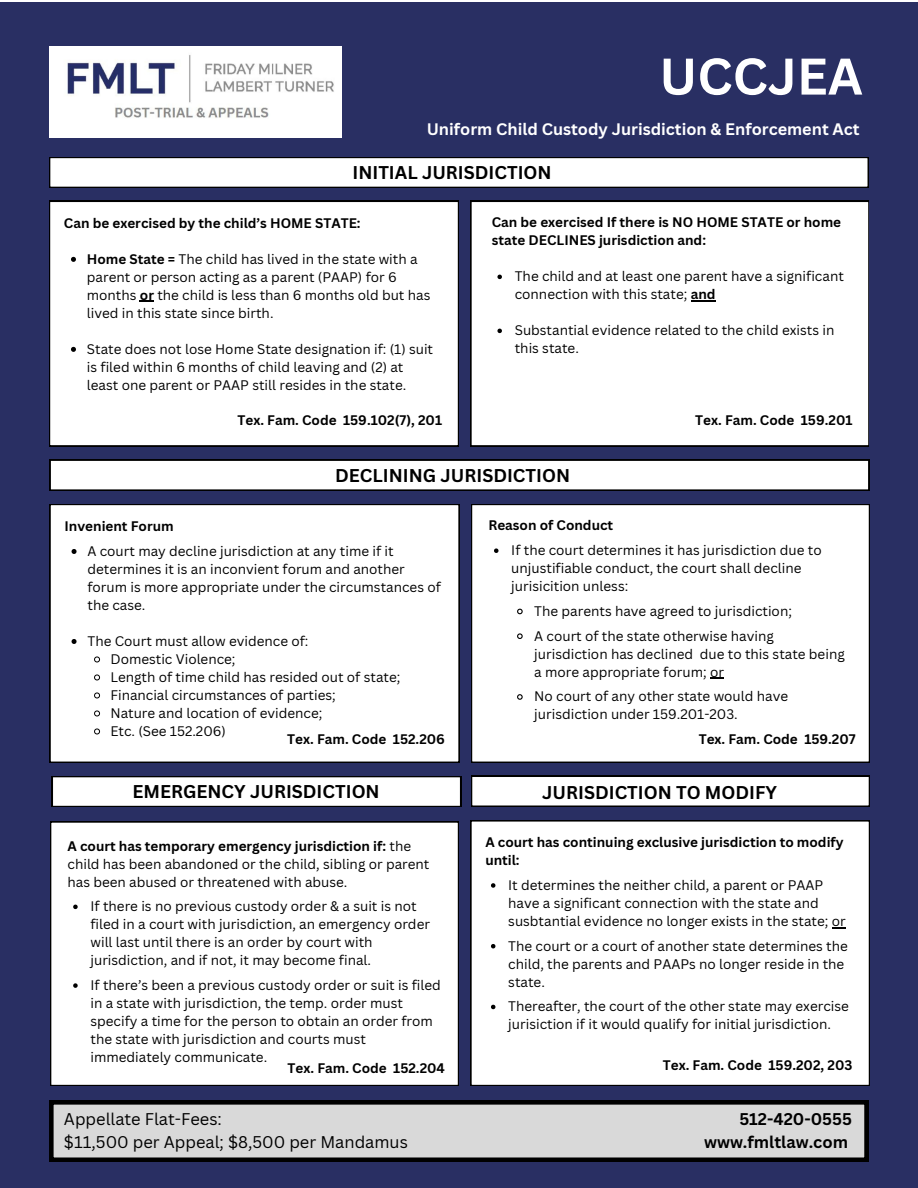
<style>
.page{position:relative;width:918px;height:1188px;background:#fff}
.page>*{position:absolute;margin:0;border:0;box-sizing:border-box;transform-origin:0 0}
.t1{font:700 50.4px "Canva Sans";color:#fff}
.t2{font:700 18px "Canva Sans";color:#000}
.t3{font:16.5px/22.5px "Canva Sans";color:#000}
.t4{font:700 16.5px/22.5px "Canva Sans";color:#000;text-align:right}
.t5{font:700 16.2px "Canva Sans";color:#fff}
.t6{font:13.5px/18px "Canva Sans";color:#000}
.t7{font:700 13.5px/18px "Canva Sans";color:#000}
.s1{font-weight:700}
</style>
<div class="page">
<div style="left:0;top:3px;width:917px;height:1185px;background:#292f63"></div>
<img style="left:49px;top:47px;width:293px;height:91px">
<div style="left:49px;top:157px;width:820px;height:31px;background:#000"></div>
<svg style="left:50px;top:158px;width:818px;height:29px;background:#fafafa"></svg>
<svg style="left:52px;top:776px;width:409px;height:31px;background:#e9e9e9"></svg>
<div style="left:50px;top:460px;width:819px;height:31px;background:#000"></div>
<svg style="left:50px;top:460px;width:819px;height:30px;background:#f1f1f1"></svg>
<div style="left:49px;top:201px;width:410px;height:245px;background:#fff"></div>
<div style="left:50px;top:822px;width:409px;height:264px;background:#fff"></div>
<div style="left:471px;top:820px;width:399px;height:266px;background:#fff"></div>
<svg style="left:71px;top:257px;width:5px;height:5px"></svg>
<svg style="left:140px;top:301px;width:14px;height:1px"></svg>
<svg style="left:71px;top:347px;width:5px;height:5px"></svg>
<svg style="left:491px;top:883px;width:4px;height:5px"></svg>
<svg style="left:832px;top:927px;width:14px;height:1px"></svg>
<svg style="left:491px;top:944px;width:4px;height:4px"></svg>
<svg style="left:491px;top:1005px;width:4px;height:4px"></svg>
<svg style="left:49px;top:1100px;width:820px;height:62px;background:#b6b6b6"></svg>
<div style="left:471px;top:201px;width:398px;height:245px;background:#fff"></div>
<svg style="left:497px;top:275px;width:5px;height:4px"></svg>
<hr style="left:691px;top:300px;width:25px;height:2px;background:#000">
<svg style="left:497px;top:329px;width:5px;height:4px"></svg>
<div style="left:50px;top:504px;width:409px;height:259px;background:#fff"></div>
<svg style="left:72px;top:549px;width:5px;height:5px"></svg>
<svg style="left:72px;top:639px;width:5px;height:5px"></svg>
<svg style="left:93px;top:656px;width:8px;height:7px"></svg>
<svg style="left:93px;top:674px;width:8px;height:7px"></svg>
<svg style="left:93px;top:692px;width:8px;height:7px"></svg>
<svg style="left:93px;top:710px;width:8px;height:7px"></svg>
<svg style="left:93px;top:728px;width:8px;height:7px"></svg>
<div style="left:471px;top:504px;width:398px;height:259px;background:#fff"></div>
<svg style="left:494px;top:548px;width:5px;height:5px"></svg>
<svg style="left:516px;top:608px;width:8px;height:7px"></svg>
<svg style="left:516px;top:633px;width:8px;height:7px"></svg>
<svg style="left:710px;top:678px;width:14px;height:1px"></svg>
<svg style="left:516px;top:693px;width:8px;height:8px"></svg>
<div style="left:471px;top:776px;width:399px;height:31px;background:#000"></div>
<div style="left:472px;top:777px;width:397px;height:29px;background:#fff"></div>
<svg style="left:73px;top:905px;width:5px;height:4px"></svg>
<svg style="left:73px;top:983px;width:5px;height:5px"></svg>
<h1 class="t1" style="left:659px;top:41px;width:205px">UCCJEA</h1>
<h3 class="t5" style="left:427px;top:118px;width:434px">Uniform Child Custody Jurisdiction &amp; Enforcement Act</h3>
<h2 class="t2" style="left:352px;top:160px;width:201px">INITIAL JURISDICTION</h2>
<p class="t7" style="left:64px;top:214px;width:298px">Can be exercised by the child’s HOME STATE:</p>
<p class="t6" style="left:87px;top:250px;width:345px"><span class="s1">Home State =</span> The child has lived in the state with a parent or person acting as a parent (PAAP) for 6 months <span class="s1">or</span> the child is less than 6 months old but has lived in this state since birth.</p>
<h5 class="t6" style="left:87px;top:340px;width:348px">State does not lose Home State designation if: (1) suit is filed within 6 months of child leaving and (2) at least one parent or PAAP still resides in the state.</h5>
<p class="t7" style="left:492px;top:213px;width:351px">Can be exercised If there is NO HOME STATE or home state DECLINES jurisdiction and:</p>
<p class="t6" style="left:515px;top:267px;width:331px">The child and at least one parent have a significant connection with this state; <span class="s1">and</span></p>
<p class="t6" style="left:515px;top:321px;width:321px">Substantial evidence related to the child exists in this state.</p>
<p class="t7" style="left:682px;top:213px;width:158px">Tex. Fam. Code 152.201</p>
<p class="t7" style="left:237px;top:411px;width:206px">Tex. Fam. Code 159.102(7), 201</p>
<p class="t7" style="left:695px;top:411px;width:159px">Tex. Fam. Code 159.201</p>
<p class="t2" style="left:335px;top:463px;width:237px">DECLINING JURISDICTION</p>
<p class="t7" style="left:488px;top:516px;width:126px">Reason of Conduct</p>
<p class="t6" style="left:511px;top:541px;width:312px">If the court determines it has jurisdiction due to unjustifiable conduct, the court shall decline jurisicition unless:</p>
<p class="t6" style="left:534px;top:602px;width:259px">The parents have agreed to jurisdiction;</p>
<h5 class="t6" style="left:534px;top:626px;width:312px">A court of the state otherwise having jurisdiction has declined due to this state being a more appropriate forum; or</h5>
<h5 class="t6" style="left:534px;top:687px;width:255px">No court of any other state would have jurisdiction under 159.201-203.</h5>
<h5 class="t7" style="left:65px;top:517px;width:111px">Invenient Forum</h5>
<h5 class="t6" style="left:87px;top:542px;width:355px">A court may decline jurisdiction at any time if it determines it is an inconvient forum and another forum is more appropriate under the circumstances of the case.</h5>
<p class="t6" style="left:87px;top:632px;width:222px">The Court must allow evidence of:</p>
<p class="t6" style="left:110px;top:650px;width:127px">Domestic Violence;</p>
<p class="t6" style="left:110px;top:668px;width:291px">Length of time child has resided out of state;</p>
<p class="t6" style="left:110px;top:686px;width:227px">Financial circumstances of parties;</p>
<h5 class="t6" style="left:110px;top:704px;width:213px">Nature and location of evidence;</h5>
<h5 class="t6" style="left:110px;top:722px;width:117px">Etc. (See 152.206)</h5>
<p class="t7" style="left:287px;top:730px;width:159px">Tex. Fam. Code 152.206</p>
<p class="t7" style="left:699px;top:730px;width:159px">Tex. Fam. Code 159.207</p>
<h5 class="t2" style="left:133px;top:779px;width:249px">EMERGENCY JURISDICTION</h5>
<p class="t6" style="left:68px;top:836px;width:363px"><span class="s1">A court has temporary emergency jurisdiction if:</span> the child has been abandoned or the child, sibling or parent has been abused or threatened with abuse.</p>
<h5 class="t6" style="left:90px;top:897px;width:341px">If there is no previous custody order &amp; a suit is not filed in a court with jurisdiction, an emergency order will last until there is an order by court with jurisdiction, and if not, it may become final.</h5>
<h4 class="t6" style="left:90px;top:976px;width:352px">If there’s been a previous custody order or suit is filed in a state with jurisdiction, the temp. order must specify a time for the person to obtain an order from the state with jurisdiction and courts must immediately communicate.</h4>
<h3 class="t7" style="left:288px;top:1059px;width:159px">Tex. Fam. Code 152.204</h3>
<p class="t2" style="left:542px;top:780px;width:236px">JURISDICTION TO MODIFY</p>
<p class="t7" style="left:485px;top:833px;width:360px">A court has continuing exclusive jurisdiction to modify until:</p>
<h5 class="t6" style="left:508px;top:876px;width:339px">It determines the neither child, a parent or PAAP have a significant connection with the state and susbtantial evidence no longer exists in the state; or</h5>
<h5 class="t6" style="left:508px;top:936px;width:341px">The court or a court of another state determines the child, the parents and PAAPs no longer reside in the state.</h5>
<h2 class="t6" style="left:508px;top:997px;width:342px">Thereafter, the court of the other state may exercise jurisiction if it would qualify for initial jurisdiction.</h2>
<p class="t7" style="left:663px;top:1056px;width:191px">Tex. Fam. Code 159.202, 203</p>
<p class="t3" style="left:64px;top:1108px;width:345px">Appellate Flat-Fees:<br>$11,500 per Appeal; $8,500 per Mandamus</p>
<p class="t4" style="left:704px;top:1108px;width:150px">512-420-0555 www.fmltlaw.com</p>
</div>
